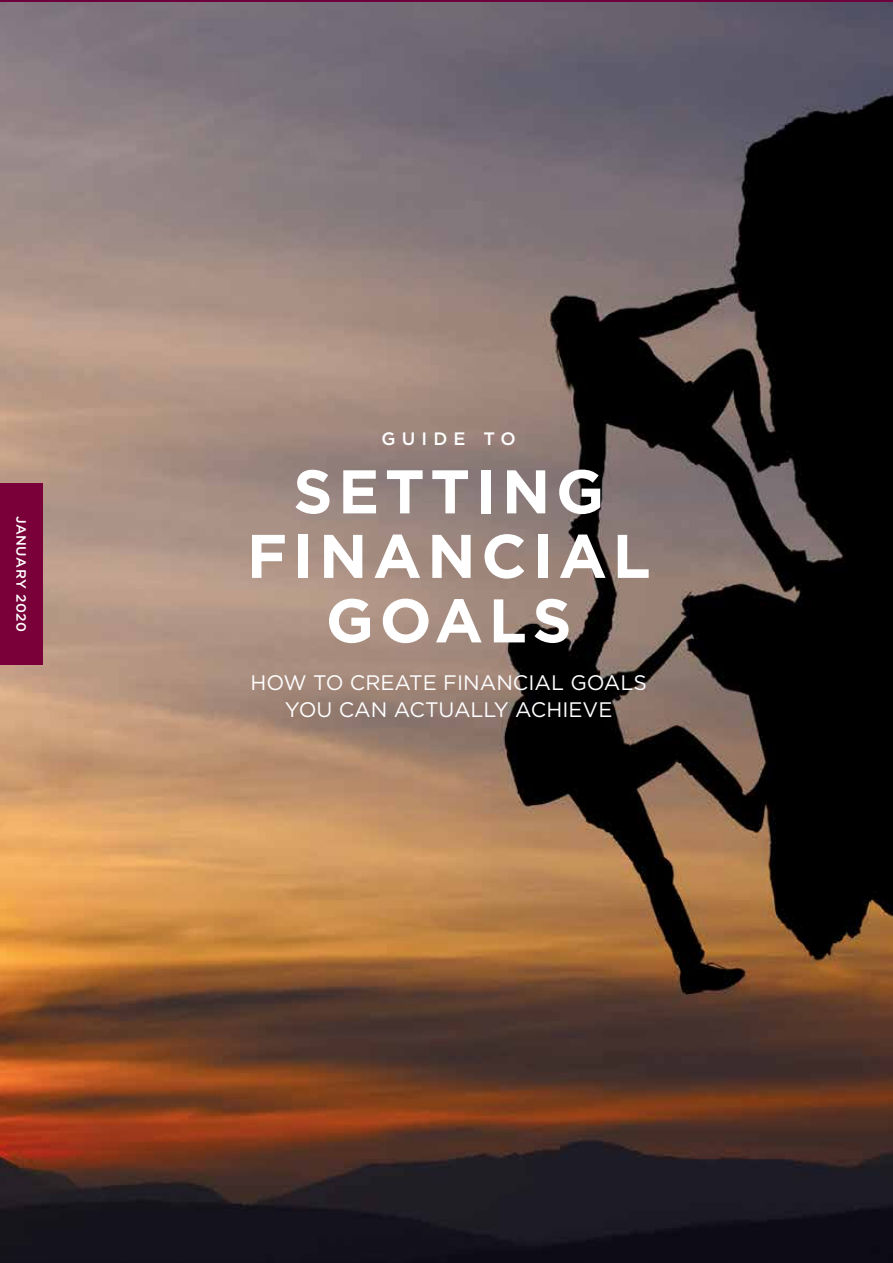
<style>
.page{position:relative;width:893px;height:1263px;background:#fff}
.page>*{position:absolute;margin:0;border:0;box-sizing:border-box;transform-origin:0 0}
.t1{font:700 61.5px/64.5px "Gotham HTF";letter-spacing:.09em;color:#fff;text-align:center}
.t2{font:21px/27.6px "Gotham HTF";color:#fff;text-align:center}
.t3{font:500 18px "Gotham HTF";letter-spacing:.34em;color:#fff}
.t4{font:500 13.5px "Gotham HTF";letter-spacing:.04em;color:#fff}
</style>
<div class="page">
<img style="left:0;top:2px;width:893px;height:1261px">
<div style="left:0;top:483px;width:43px;height:182px;background:#790039"></div>
<p class="t4" style="left:29px;top:516px;width:118px;rotate:90deg">JANUARY 2020</p>
<p class="t3" style="left:382px;top:428px;width:136px">GUIDE TO</p>
<h1 class="t1" style="left:247px;top:458px;width:405px">SETTING<br>FINANCIAL<br>GOALS</h1>
<p class="t2" style="left:250px;top:668px;width:398px">HOW TO CREATE FINANCIAL GOALS<br>YOU CAN ACTUALLY ACHIEVE</p>
</div>
